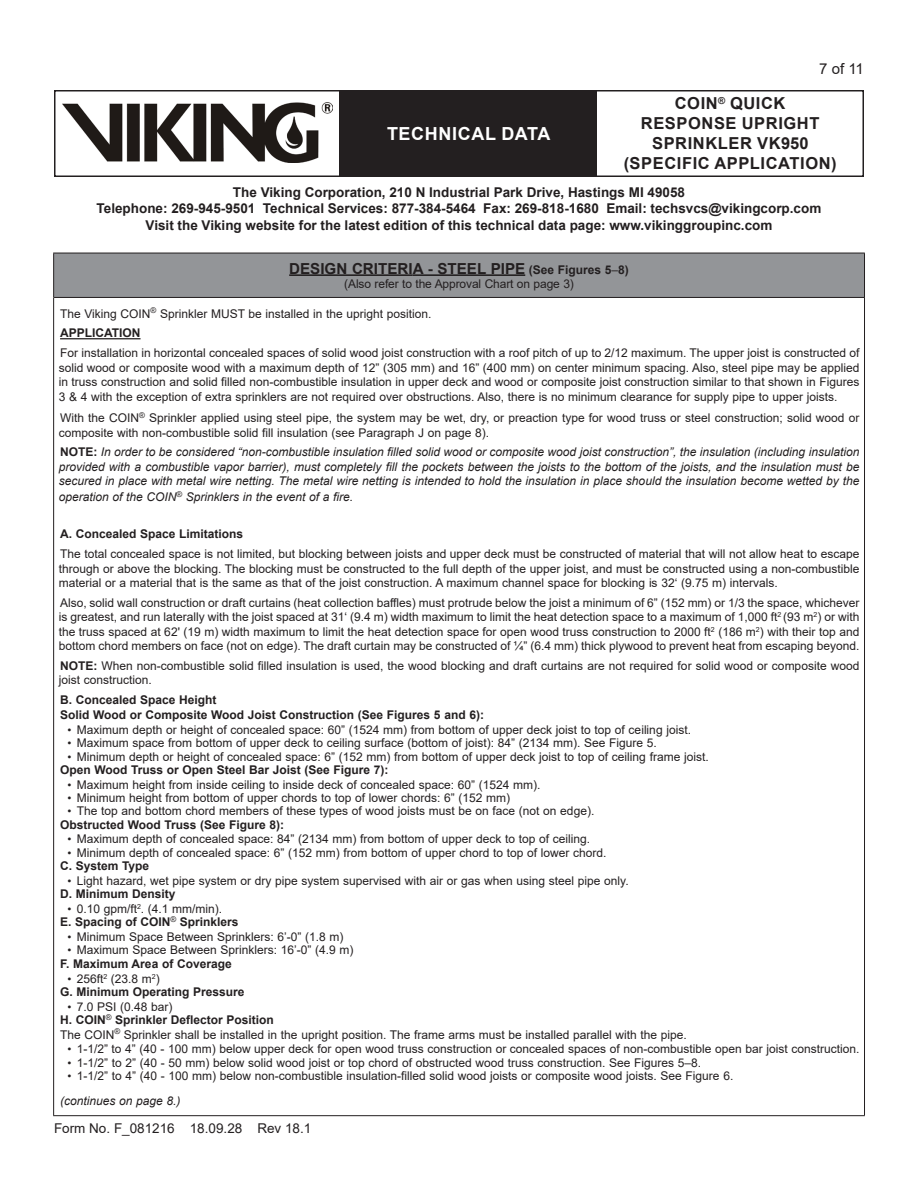
<style>
.page{position:relative;width:918px;height:1188px;background:#fff}
.page>*{position:absolute;margin:0;border:0;box-sizing:border-box;transform-origin:0 0}
.t1{font:700 18px "Arial";letter-spacing:.035em;color:#fff}
.t2{font:700 16.5px/19.8px "Arial";letter-spacing:.035em;color:#231f20;text-align:center}
.Table_Text_Bold{font:700 15.15px "Arial";color:#231f20}
.t3{font:15px "Arial";color:#231f20}
.t4{font:700 13.5px/16.2px "Arial";color:#231f20;text-align:center}
.t5{font:13.5px "Arial";color:#231f20}
.Body_Text_2{font:12px/14.4px "Arial";color:#231f20;text-align:justify}
.Bullet{font:12px "Arial";color:#231f20}
.Body_Text_2-2{font:italic 12px/14.4px "Arial";color:#231f20;text-align:justify}
.Body_Text_2-3{font:700 12px "Arial";color:#231f20}
.Table_Text_Bold-2{font:12px "Arial";letter-spacing:-.01em;color:#231f20}
.s1{font-size:12px}
.s2{font-weight:400;font-size:12px}
.s3{font-weight:700;font-style:normal}
.s4{font-weight:700}
.s5{font-size:11.4px}
</style>
<div class="page">
<div style="left:54px;top:90px;width:810px;height:87px;border:2px solid #231f20"></div>
<div style="left:340px;top:91px;width:257px;height:85px;background:#231f20"></div>
<img style="left:63px;top:102px;width:269px;height:60px">
<div style="left:54px;top:253px;width:811px;height:44px;background:#939598"></div>
<hr style="left:53px;top:253px;width:812px;height:1px;background:#231f20">
<hr style="left:864px;top:253px;width:1px;height:44px;background:#231f20">
<hr style="left:54px;top:297px;width:811px;height:1px;background:#231f20">
<hr style="left:864px;top:298px;width:1px;height:817px;background:#231f20">
<hr style="left:53px;top:1115px;width:812px;height:1px;background:#231f20">
<hr style="left:53px;top:253px;width:1px;height:44px;background:#231f20">
<hr style="left:53px;top:297px;width:1px;height:818px;background:#231f20">
<hr style="left:289px;top:274px;width:124px;height:2px;background:#231f20">
<hr style="left:413px;top:274px;width:112px;height:2px;background:#231f20">
<hr style="left:60px;top:338px;width:81px;height:1px;background:#231f20">
<h1 class="t1" style="left:387px;top:121px;width:165px">TECHNICAL DATA</h1>
<p class="t3" style="left:819px;top:59px;width:46px">7 of 11</p>
<h2 class="t2" style="left:624px;top:94px;width:214px">COIN<sup>®</sup> QUICK<br>RESPONSE UPRIGHT<br>SPRINKLER VK950 (SPECIFIC APPLICATION)</h2>
<p class="t4" style="left:97px;top:184px;width:726px">The Viking Corporation, 210 N Industrial Park Drive, Hastings MI 49058<br>Telephone: 269-945-9501 Technical Services: 877-384-5464 Fax: 269-818-1680 Email: techsvcs@vikingcorp.com<br>Visit the Viking website for the latest edition of this technical data page: www.vikinggroupinc.com</p>
<p class="Table_Text_Bold" style="left:289px;top:258px;width:341px">DESIGN CRITERIA - STEEL PIPE <span class="s1">(See Figures 5</span><span class="s2">–</span><span class="s1">8)</span></p>
<p class="Table_Text_Bold-2" style="left:344px;top:275px;width:231px">(Also refer to the Approval Chart on page 3)</p>
<p class="Body_Text_2" style="left:60px;top:306px;width:373px">The Viking COIN<sup>®</sup> Sprinkler MUST be installed in the upright position.</p>
<p class="Body_Text_2-3" style="left:60px;top:325px;width:82px">APPLICATION</p>
<p class="Body_Text_2" style="left:59px;top:346px;width:802px">For installation in horizontal concealed spaces of solid wood joist construction with a roof pitch of up to 2/12 maximum. The upper joist is constructed of solid wood or composite wood with a maximum depth of 12” (305 mm) and 16” (400 mm) on center minimum spacing. Also, steel pipe may be applied in truss construction and solid filled non-combustible insulation in upper deck and wood or composite joist construction similar to that shown in Figures 3 &amp; 4 with the exception of extra sprinklers are not required over obstructions. Also, there is no minimum clearance for supply pipe to upper joists.</p>
<p class="Body_Text_2" style="left:59px;top:411px;width:802px">With the COIN<sup>®</sup> Sprinkler applied using steel pipe, the system may be wet, dry, or preaction type for wood truss or steel construction; solid wood or composite with non-combustible solid fill insulation (see Paragraph J on page 8).</p>
<p class="Body_Text_2-2" style="left:59px;top:445px;width:802px"><span class="s3">NOTE:</span> In order to be considered “non-combustible insulation filled solid wood or composite wood joist construction”, the insulation (including insulation provided with a combustible vapor barrier), must completely fill the pockets between the joists to the bottom of the joists, and the insulation must be secured in place with metal wire netting. The metal wire netting is intended to hold the insulation in place should the insulation become wetted by the</p>
<p class="Body_Text_2-2" style="left:59px;top:490px;width:296px">operation of the COIN<sup>®</sup> Sprinklers in the event of a fire.</p>
<p class="Body_Text_2-3" style="left:60px;top:526px;width:185px">A. Concealed Space Limitations</p>
<p class="Body_Text_2" style="left:59px;top:547px;width:802px">The total concealed space is not limited, but blocking between joists and upper deck must be constructed of material that will not allow heat to escape through or above the blocking. The blocking must be constructed to the full depth of the upper joist, and must be constructed using a non-combustible material or a material that is the same as that of the joist construction. A maximum channel space for blocking is 32‘ (9.75 m) intervals.</p>
<p class="Body_Text_2" style="left:59px;top:596px;width:802px">Also, solid wall construction or draft curtains (heat collection baffles) must protrude below the joist a minimum of 6” (152 mm) or 1/3 the space, whichever is greatest, and run laterally with the joist spaced at 31‘ (9.4 m) width maximum to limit the heat detection space to a maximum of 1,000 ft<sup>2</sup> (93 m<sup>2</sup>) or with the truss spaced at 62' (19 m) width maximum to limit the heat detection space for open wood truss construction to 2000 ft<sup>2</sup> (186 m<sup>2</sup>) with their top and bottom chord members on face (not on edge). The draft curtain may be constructed of ¼” (6.4 mm) thick plywood to prevent heat from escaping beyond.</p>
<p class="Body_Text_2" style="left:59px;top:659px;width:802px"><span class="s4">NOTE:</span> When non-combustible solid filled insulation is used, the wood blocking and draft curtains are not required for solid wood or composite wood joist construction.</p>
<p class="Body_Text_2-3" style="left:60px;top:692px;width:158px">B. Concealed Space Height</p>
<p class="Body_Text_2-3" style="left:60px;top:706px;width:425px">Solid Wood or Composite Wood Joist Construction (See Figures 5 and 6):</p>
<p class="Bullet" style="left:68px;top:721px;width:625px"><span class="s5">•</span> Maximum depth or height of concealed space: 60” (1524 mm) from bottom of upper deck joist to top of ceiling joist.</p>
<p class="Bullet" style="left:68px;top:735px;width:591px"><span class="s5">•</span> Maximum space from bottom of upper deck to ceiling surface (bottom of joist): 84” (2134 mm). See Figure 5.</p>
<p class="Bullet" style="left:68px;top:748px;width:643px"><span class="s5">•</span> Minimum depth or height of concealed space: 6” (152 mm) from bottom of upper deck joist to top of ceiling frame joist.</p>
<p class="Body_Text_2-3" style="left:60px;top:761px;width:330px">Open Wood Truss or Open Steel Bar Joist (See Figure 7):</p>
<p class="Bullet" style="left:68px;top:776px;width:474px"><span class="s5">•</span> Maximum height from inside ceiling to inside deck of concealed space: 60” (1524 mm).</p>
<p class="Bullet" style="left:68px;top:790px;width:444px"><span class="s5">•</span> Minimum height from bottom of upper chords to top of lower chords: 6” (152 mm)</p>
<p class="Bullet" style="left:68px;top:803px;width:528px"><span class="s5">•</span> The top and bottom chord members of these types of wood joists must be on face (not on edge).</p>
<p class="Body_Text_2-3" style="left:60px;top:816px;width:226px">Obstructed Wood Truss (See Figure 8):</p>
<p class="Bullet" style="left:68px;top:831px;width:524px"><span class="s5">•</span> Maximum depth of concealed space: 84” (2134 mm) from bottom of upper deck to top of ceiling.</p>
<p class="Bullet" style="left:68px;top:844px;width:541px"><span class="s5">•</span> Minimum depth of concealed space: 6” (152 mm) from bottom of upper chord to top of lower chord.</p>
<p class="Body_Text_2-3" style="left:60px;top:858px;width:91px">C. System Type</p>
<p class="Bullet" style="left:68px;top:872px;width:563px"><span class="s5">•</span> Light hazard, wet pipe system or dry pipe system supervised with air or gas when using steel pipe only.</p>
<p class="Body_Text_2-3" style="left:60px;top:886px;width:117px">D. Minimum Density</p>
<p class="Bullet" style="left:68px;top:901px;width:156px"><span class="s5">•</span> 0.10 gpm/ft<sup>2</sup>. (4.1 mm/min).</p>
<p class="Body_Text_2-3" style="left:60px;top:914px;width:180px">E. Spacing of COIN<sup>®</sup> Sprinklers</p>
<p class="Bullet" style="left:68px;top:929px;width:277px"><span class="s5">•</span> Minimum Space Between Sprinklers: 6’-0” (1.8 m)</p>
<p class="Bullet" style="left:68px;top:942px;width:287px"><span class="s5">•</span> Maximum Space Between Sprinklers: 16’-0” (4.9 m)</p>
<p class="Body_Text_2-3" style="left:60px;top:955px;width:173px">F. Maximum Area of Coverage</p>
<p class="Bullet" style="left:68px;top:970px;width:94px"><span class="s5">•</span> 256ft<sup>2</sup> (23.8 m<sup>2</sup>)</p>
<p class="Body_Text_2-3" style="left:60px;top:983px;width:186px">G. Minimum Operating Pressure</p>
<p class="Bullet" style="left:68px;top:998px;width:106px"><span class="s5">•</span> 7.0 PSI (0.48 bar)</p>
<p class="Body_Text_2-3" style="left:60px;top:1011px;width:215px">H. COIN<sup>®</sup> Sprinkler Deflector Position</p>
<p class="Body_Text_2" style="left:60px;top:1027px;width:628px">The COIN<sup>®</sup> Sprinkler shall be installed in the upright position. The frame arms must be installed parallel with the pipe.</p>
<p class="Bullet" style="left:68px;top:1041px;width:793px"><span class="s5">•</span> 1-1/2” to 4” (40 - 100 mm) below upper deck for open wood truss construction or concealed spaces of non-combustible open bar joist construction.</p>
<p class="Bullet" style="left:68px;top:1054px;width:635px"><span class="s5">•</span> 1-1/2” to 2” (40 - 50 mm) below solid wood joist or top chord of obstructed wood truss construction. See Figures 5–8.</p>
<p class="Bullet" style="left:68px;top:1068px;width:667px"><span class="s5">•</span> 1-1/2” to 4” (40 - 100 mm) below non-combustible insulation-filled solid wood joists or composite wood joists. See Figure 6.</p>
<p class="Body_Text_2-2" style="left:60px;top:1094px;width:122px">(continues on page 8.)</p>
<p class="t5" style="left:54px;top:1119px;width:259px">Form No. F_081216 18.09.28 Rev 18.1</p>
</div>
